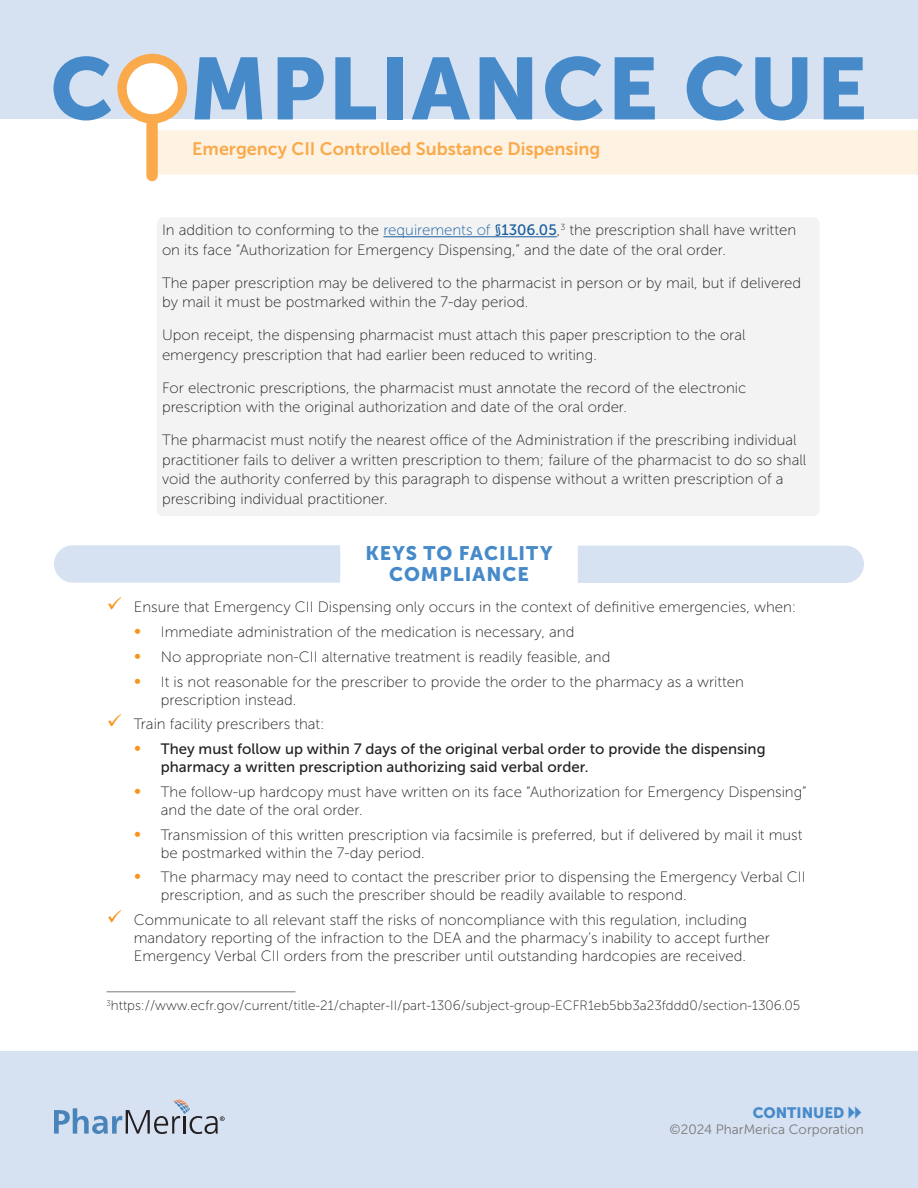
<style>
.page{position:relative;width:918px;height:1188px;background:#fff}
.page>*{position:absolute;margin:0;border:0;box-sizing:border-box;transform-origin:0 0}
.t1{font:87px "Museo Sans 900";letter-spacing:.03em;color:#468ac9}
.t2{font:19.5px "Museo Sans 900";letter-spacing:.05em;color:#468ac9}
.t3{font:18px "Museo Sans 700";color:#faa94b}
.t4{font:15px/19.5px "Museo Sans 100";color:#231f20}
.t5{font:15px/18px "Museo Sans 500";color:#231f20}
.t6{font:15px "Museo Sans 900";color:#468ac9}
.t7{font:13.5px "Museo Sans 100";color:#231f20}
.t8{font:13.5px "Museo Sans 300";color:#7a7a7a}
.s1{color:#175d9e}
.s2{font-family:"Museo Sans 500";color:#175d9e}
.s3{font-size:19.5px;color:#f7951d}
.s4{font-family:"Museo Sans 100";font-size:19.5px;color:#f7951d}
</style>
<div class="page">
<div style="left:157px;top:217px;width:663px;height:299px;background:#f3f3f3;border-radius:7px"></div>
<hr style="left:383px;top:236px;width:174px;height:1px;background:#175d9e">
<div style="left:0;top:0;width:918px;height:119px;background:#d6e1f2"></div>
<svg style="left:117px;top:53px;width:801px;height:128px"></svg>
<div style="left:0;top:1052px;width:918px;height:136px;background:#d6e1f2"></div>
<svg style="left:54px;top:1100px;width:171px;height:34px"></svg>
<div style="left:578px;top:546px;width:286px;height:37px;background:#d6e1f2"></div>
<div style="left:54px;top:545px;width:286px;height:38px;background:#d6e1f2"></div>
<hr style="left:106px;top:991px;width:190px;height:1px;background:#7a7a7a">
<p class="t1" style="left:50px;top:40px;width:819px">COMPLIANCE CUE</p>
<p class="t3" style="left:192px;top:139px;width:410px">Emergency CII Controlled Substance Dispensing</p>
<p class="t4" style="left:162px;top:221px;width:636px">In addition to conforming to the <span class="s1">requirements of</span> <span class="s2">§1306.05</span>,<sup>3</sup> the prescription shall have written on its face “Authorization for Emergency Dispensing,” and the date of the oral order.</p>
<p class="t4" style="left:162px;top:273px;width:641px">The paper prescription may be delivered to the pharmacist in person or by mail, but if delivered by mail it must be postmarked within the 7-day period.</p>
<p class="t4" style="left:162px;top:326px;width:585px">Upon receipt, the dispensing pharmacist must attach this paper prescription to the oral emergency prescription that had earlier been reduced to writing.</p>
<p class="t4" style="left:162px;top:378px;width:586px">For electronic prescriptions, the pharmacist must annotate the record of the electronic prescription with the original authorization and date of the oral order.</p>
<p class="t4" style="left:162px;top:431px;width:646px">The pharmacist must notify the nearest office of the Administration if the prescribing individual practitioner fails to deliver a written prescription to them; failure of the pharmacist to do so shall void the authority conferred by this paragraph to dispense without a written prescription of a prescribing individual practitioner.</p>
<p class="t2" style="left:366px;top:542px;width:188px">KEYS TO FACILITY</p>
<p class="t2" style="left:389px;top:563px;width:141px">COMPLIANCE</p>
<p class="t4" style="left:134px;top:598px;width:664px">Ensure that Emergency CII Dispensing only occurs in the context of definitive emergencies, when:</p>
<p class="t4" style="left:134px;top:622px;width:442px"><span class="s3">•</span> Immediate administration of the medication is necessary, and</p>
<p class="t4" style="left:134px;top:647px;width:478px"><span class="s3">•</span> No appropriate non-CII alternative treatment is readily feasible, and</p>
<p class="t4" style="left:161px;top:673px;width:585px;line-height:18px;text-indent:-27px"><span class="s3">•</span> It is not reasonable for the prescriber to provide the order to the pharmacy as a written prescription instead.</p>
<p class="t4" style="left:134px;top:715px;width:192px">Train facility prescribers that:</p>
<p class="t5" style="left:161px;top:740px;width:606px;text-indent:-27px"><span class="s4">•</span> They must follow up within 7 days of the original verbal order to provide the dispensing pharmacy a written prescription authorizing said verbal order.</p>
<p class="t4" style="left:161px;top:783px;width:647px;line-height:18px;text-indent:-27px"><span class="s3">•</span> The follow-up hardcopy must have written on its face “Authorization for Emergency Dispensing” and the date of the oral order.</p>
<p class="t4" style="left:161px;top:826px;width:643px;line-height:18px;text-indent:-27px"><span class="s3">•</span> Transmission of this written prescription via facsimile is preferred, but if delivered by mail it must be postmarked within the 7-day period.</p>
<p class="t4" style="left:161px;top:868px;width:646px;line-height:18px;text-indent:-27px"><span class="s3">•</span> The pharmacy may need to contact the prescriber prior to dispensing the Emergency Verbal CII prescription, and as such the prescriber should be readily available to respond.</p>
<p class="t4" style="left:134px;top:911px;width:637px;line-height:18px">Communicate to all relevant staff the risks of noncompliance with this regulation, including mandatory reporting of the infraction to the DEA and the pharmacy’s inability to accept further<br>Emergency Verbal CII orders from the prescriber until outstanding hardcopies are received.</p>
<p class="t7" style="left:106px;top:998px;width:695px"><sup>3</sup>https://www.ecfr.gov/current/title-21/chapter-II/part-1306/subject-group-ECFR1eb5bb3a23fddd0/section-1306.05</p>
<p class="t6" style="left:753px;top:1104px;width:93px">CONTINUED</p>
<p class="t8" style="left:670px;top:1122px;width:196px">©2024 PharMerica Corporation</p>
</div>
